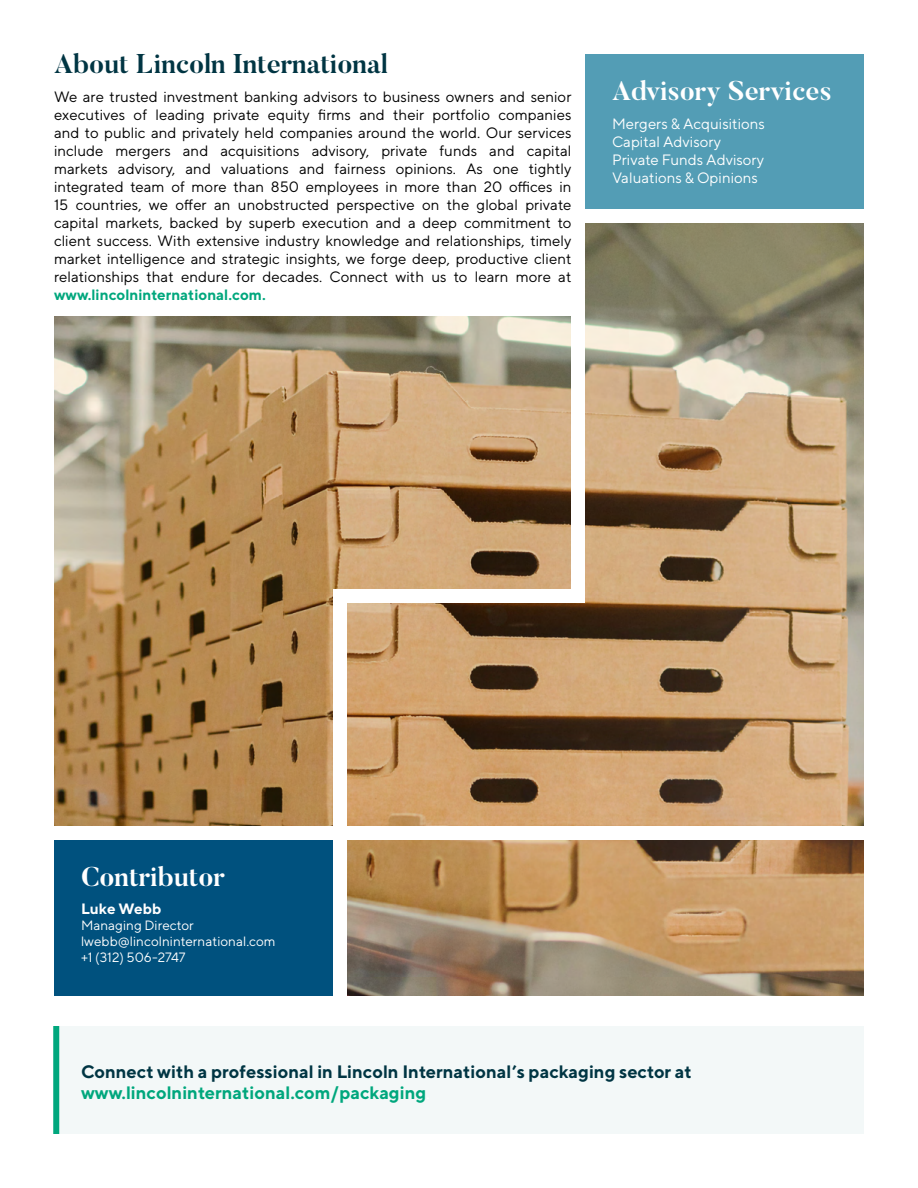
<style>
.page{position:relative;width:918px;height:1188px;background:#fff}
.page>*{position:absolute;margin:0;border:0;box-sizing:border-box;transform-origin:0 0}
.t1{font:700 27px "Butler";color:#fff}
.t2{font:700 27px "Butler";letter-spacing:-.005em;color:#003543}
.t3{font:700 18px/21.6px "TT Norms";color:#003543}
.t4{font:15px/18px "TT Norms";color:#000;text-align:justify}
.t5{font:15px/18px "TT Norms";color:#fff}
.t6{font:700 15px "TT Norms";color:#00a77d}
.t7{font:700 15px "TT Norms";color:#fff}
.t8{font:13.5px/16.2px "TT Norms";color:#fff}
.s1{color:#00a77d}
.s2{font-weight:400;color:#fff}
</style>
<div class="page">
<img style="left:54px;top:223px;width:810px;height:772px">
<div style="left:585px;top:54px;width:279px;height:162px;background:#539db5"></div>
<div style="left:54px;top:1026px;width:810px;height:108px;background:#f3f8f8"></div>
<div style="left:43px;top:827px;width:839px;height:13px;background:#fff"></div>
<div style="left:333px;top:590px;width:252px;height:13px;background:#fff"></div>
<div style="left:578px;top:209px;width:304px;height:14px;background:#fff"></div>
<div style="left:333px;top:590px;width:13px;height:417px;background:#fff"></div>
<div style="left:572px;top:294px;width:13px;height:304px;background:#fff"></div>
<div style="left:54px;top:840px;width:279px;height:155px;background:#00517e"></div>
<div style="left:54px;top:54px;width:531px;height:261px;background:#fff"></div>
<div style="left:53px;top:1026px;width:6px;height:108px;background:#00a77d"></div>
<h1 class="t2" style="left:54px;top:46px;width:336px">About Lincoln International</h1>
<p class="t4" style="left:54px;top:87px;width:519px">We are trusted investment banking advisors to business owners and senior executives of leading private equity firms and their portfolio companies and to public and privately held companies around the world. Our services include mergers and acquisitions advisory, private funds and capital markets advisory, and valuations and fairness opinions. As one tightly integrated team of more than 850 employees in more than 20 offices in 15 countries, we offer an unobstructed perspective on the global private capital markets, backed by superb execution and a deep commitment to client success. With extensive industry knowledge and relationships, timely market intelligence and strategic insights, we forge deep, productive client relationships that endure for decades. Connect with us to learn more at</p>
<p class="t6" style="left:54px;top:285px;width:213px">www.lincolninternational.com.</p>
<h1 class="t1" style="left:612px;top:73px;width:221px">Advisory Services</h1>
<p class="t5" style="left:612px;top:114px;width:154px">Mergers &amp; Acquisitions<br>Capital Advisory<br>Private Funds Advisory<br>Valuations &amp; Opinions</p>
<h1 class="t1" style="left:81px;top:860px;width:145px">Contributor</h1>
<p class="t7" style="left:81px;top:899px;width:82px">Luke Webb</p>
<p class="t8" style="left:81px;top:917px;width:196px">Managing Director lwebb@lincolninternational.com +1 (312) 506-2747</p>
<p class="t3" style="left:81px;top:1060px;width:612px">Connect with a professional in Lincoln International’s packaging sector at <span class="s1">www.lincolninternational.com/packaging</span><span class="s2">.</span></p>
</div>
